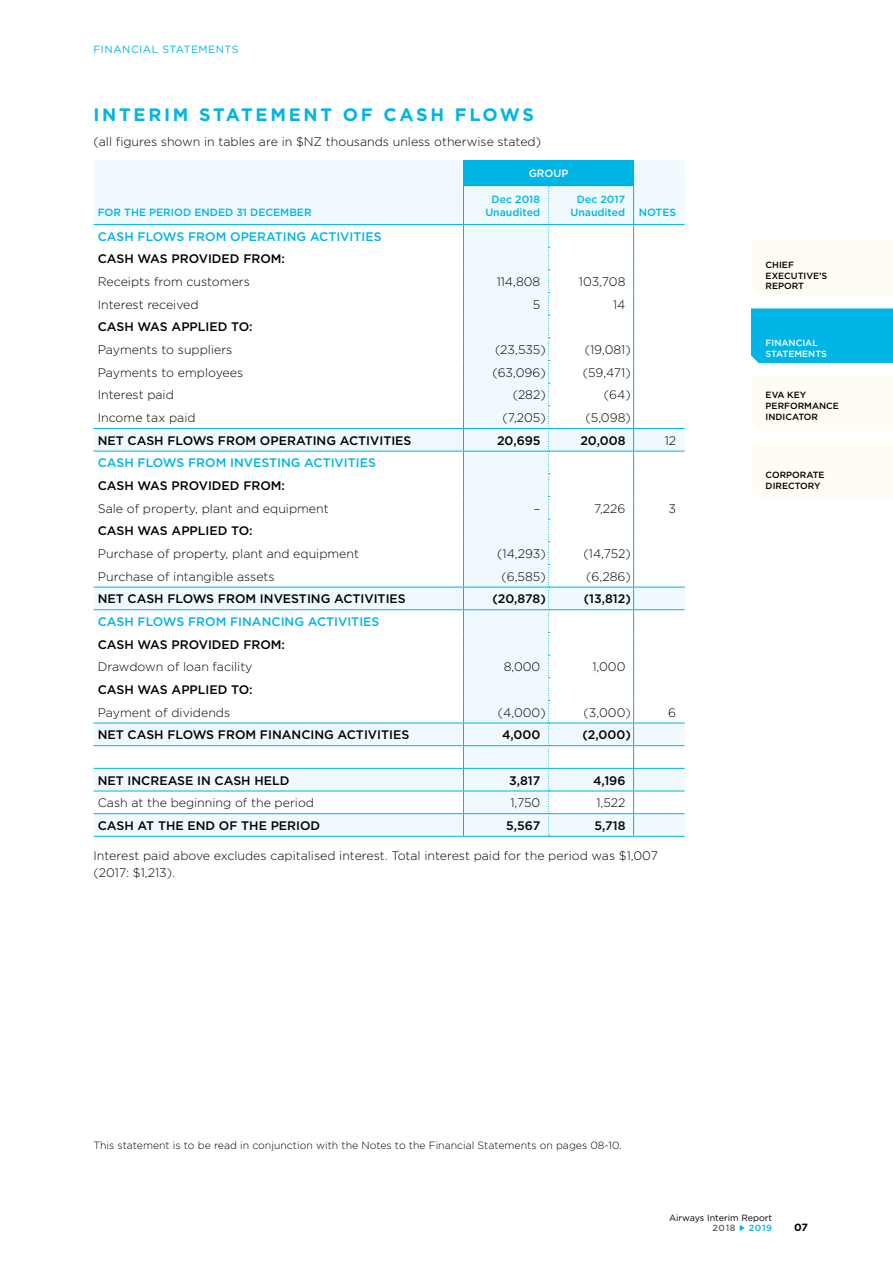
<style>
.page{position:relative;width:893px;height:1263px;background:#fff}
.page>*{position:absolute;margin:0;border:0;box-sizing:border-box;transform-origin:0 0}
.t1{font:700 18px "Gotham";letter-spacing:.15em;color:#00b5e5}
.t2{font:300 12.3px/16.5px "Gotham";color:#000}
.t3{font:500 12.3px "Gotham";color:#000}
.t4{font:500 12.3px "Gotham";color:#00b5e5}
.t5{font:300 10.5px "Gotham";color:#000}
.t6{font:500 10.5px/13.5px "Gotham";color:#00b5e5;text-align:center}
.t7{font:10.5px "Gotham";letter-spacing:.05em;color:#00b5e5}
.t8{font:500 10.5px "Gotham";color:#fff}
.t9{font:700 10.5px "Gotham";color:#000}
.t10{font:500 9px/10.8px "Gotham";color:#000}
.t11{font:9px "Gotham";color:#000}
.t12{font:500 9px/10.8px "Gotham";color:#fff}
.t13{font:500 9px "Gotham";color:#646363}
.t14{font:500 9px "Gotham";color:#00b5e5}
</style>
<div class="page">
<div style="left:751px;top:308px;width:142px;height:55px;background:#00b5e5"></div>
<svg style="left:94px;top:160px;width:591px;height:268px"></svg>
<div style="left:463px;top:160px;width:171px;height:26px;background:#00b5e5"></div>
<svg style="left:94px;top:429px;width:591px;height:407px"></svg>
<hr style="left:463px;top:224px;width:85px;height:1px;background:#00b5e5">
<hr style="left:549px;top:224px;width:85px;height:1px;background:#00b5e5">
<hr style="left:634px;top:224px;width:51px;height:1px;background:#00b5e5">
<hr style="left:94px;top:224px;width:369px;height:1px;background:#00b5e5">
<hr style="left:94px;top:428px;width:369px;height:1px;background:#00b5e5">
<hr style="left:463px;top:428px;width:85px;height:1px;background:#00b5e5">
<hr style="left:549px;top:428px;width:85px;height:1px;background:#00b5e5">
<hr style="left:634px;top:428px;width:51px;height:1px;background:#00b5e5">
<hr style="left:94px;top:451px;width:369px;height:1px;background:#00b5e5">
<hr style="left:463px;top:451px;width:85px;height:1px;background:#00b5e5">
<hr style="left:549px;top:451px;width:85px;height:1px;background:#00b5e5">
<hr style="left:634px;top:451px;width:51px;height:1px;background:#00b5e5">
<hr style="left:94px;top:587px;width:369px;height:1px;background:#00b5e5">
<hr style="left:463px;top:587px;width:85px;height:1px;background:#00b5e5">
<hr style="left:549px;top:587px;width:85px;height:1px;background:#00b5e5">
<hr style="left:634px;top:587px;width:51px;height:1px;background:#00b5e5">
<hr style="left:94px;top:609px;width:369px;height:1px;background:#00b5e5">
<hr style="left:463px;top:609px;width:85px;height:1px;background:#00b5e5">
<hr style="left:549px;top:609px;width:85px;height:1px;background:#00b5e5">
<hr style="left:634px;top:609px;width:51px;height:1px;background:#00b5e5">
<hr style="left:94px;top:723px;width:369px;height:1px;background:#00b5e5">
<hr style="left:463px;top:723px;width:85px;height:1px;background:#00b5e5">
<hr style="left:549px;top:723px;width:85px;height:1px;background:#00b5e5">
<hr style="left:634px;top:723px;width:51px;height:1px;background:#00b5e5">
<hr style="left:94px;top:745px;width:369px;height:1px;background:#00b5e5">
<hr style="left:463px;top:745px;width:85px;height:1px;background:#00b5e5">
<hr style="left:549px;top:745px;width:85px;height:1px;background:#00b5e5">
<hr style="left:634px;top:745px;width:51px;height:1px;background:#00b5e5">
<hr style="left:94px;top:768px;width:369px;height:1px;background:#00b5e5">
<hr style="left:463px;top:768px;width:85px;height:1px;background:#00b5e5">
<hr style="left:549px;top:768px;width:85px;height:1px;background:#00b5e5">
<hr style="left:634px;top:768px;width:51px;height:1px;background:#00b5e5">
<hr style="left:94px;top:791px;width:369px;height:1px;background:#00b5e5">
<hr style="left:463px;top:791px;width:85px;height:1px;background:#00b5e5">
<hr style="left:549px;top:791px;width:85px;height:1px;background:#00b5e5">
<hr style="left:634px;top:791px;width:51px;height:1px;background:#00b5e5">
<hr style="left:94px;top:813px;width:369px;height:1px;background:#00b5e5">
<hr style="left:463px;top:813px;width:85px;height:1px;background:#00b5e5">
<hr style="left:549px;top:813px;width:85px;height:1px;background:#00b5e5">
<hr style="left:634px;top:813px;width:51px;height:1px;background:#00b5e5">
<hr style="left:94px;top:836px;width:369px;height:1px;background:#00b5e5">
<hr style="left:463px;top:836px;width:86px;height:1px;background:#00b5e5">
<hr style="left:549px;top:836px;width:85px;height:1px;background:#00b5e5">
<hr style="left:634px;top:836px;width:51px;height:1px;background:#00b5e5">
<hr style="left:463px;top:186px;width:1px;height:38px;background:#00b5e5">
<hr style="left:633px;top:186px;width:1px;height:38px;background:#00b5e5">
<svg style="left:463px;top:225px;width:1px;height:611px"></svg>
<svg style="left:633px;top:225px;width:1px;height:611px"></svg>
<svg style="left:548px;top:186px;width:2px;height:650px"></svg>
<svg style="left:740px;top:1225px;width:5px;height:6px"></svg>
<div style="left:751px;top:241px;width:142px;height:54px;background:#fffcf3"></div>
<div style="left:751px;top:376px;width:142px;height:54px;background:#fffcf3"></div>
<div style="left:751px;top:444px;width:142px;height:54px;background:#fffcf3"></div>
<p class="t7" style="left:94px;top:43px;width:146px">FINANCIAL STATEMENTS</p>
<h1 class="t1" style="left:94px;top:102px;width:442px">INTERIM STATEMENT OF CASH FLOWS</h1>
<p class="t2" style="left:94px;top:133px;width:449px">(all figures shown in tables are in $NZ thousands unless otherwise stated)</p>
<p class="t6" style="left:98px;top:205px;width:215px">FOR THE PERIOD ENDED 31 DECEMBER</p>
<p class="t8" style="left:529px;top:167px;width:41px">GROUP</p>
<p class="t6" style="left:485px;top:192px;width:56px">Dec 2018<br>Unaudited</p>
<p class="t6" style="left:570px;top:192px;width:56px;text-align:right">Dec 2017<br>Unaudited</p>
<p class="t6" style="left:639px;top:205px;width:39px">NOTES</p>
<p class="t4" style="left:98px;top:228px;width:285px">CASH FLOWS FROM OPERATING ACTIVITIES</p>
<p class="t3" style="left:98px;top:251px;width:189px">CASH WAS PROVIDED FROM:</p>
<p class="t2" style="left:98px;top:273px;width:154px">Receipts from customers</p>
<p class="t2" style="left:497px;top:273px;width:45px">114,808</p>
<p class="t2" style="left:579px;top:273px;width:48px">103,708</p>
<p class="t2" style="left:98px;top:296px;width:102px">Interest received</p>
<p class="t2" style="left:533px;top:296px;width:9px">5</p>
<p class="t2" style="left:613px;top:296px;width:14px">14</p>
<p class="t3" style="left:98px;top:319px;width:156px">CASH WAS APPLIED TO:</p>
<p class="t2" style="left:98px;top:341px;width:136px">Payments to suppliers</p>
<p class="t2" style="left:495px;top:341px;width:52px">(23,535)</p>
<p class="t2" style="left:585px;top:341px;width:47px">(19,081)</p>
<p class="t2" style="left:98px;top:364px;width:147px">Payments to employees</p>
<p class="t2" style="left:492px;top:364px;width:55px">(63,096)</p>
<p class="t2" style="left:583px;top:364px;width:49px">(59,471)</p>
<p class="t2" style="left:98px;top:386px;width:78px">Interest paid</p>
<p class="t2" style="left:513px;top:386px;width:35px">(282)</p>
<p class="t2" style="left:604px;top:386px;width:28px">(64)</p>
<p class="t2" style="left:98px;top:409px;width:99px">Income tax paid</p>
<p class="t2" style="left:503px;top:409px;width:45px">(7,205)</p>
<p class="t2" style="left:585px;top:409px;width:47px">(5,098)</p>
<p class="t3" style="left:98px;top:432px;width:315px">NET CASH FLOWS FROM OPERATING ACTIVITIES</p>
<p class="t3" style="left:497px;top:432px;width:45px">20,695</p>
<p class="t3" style="left:580px;top:432px;width:47px">20,008</p>
<p class="t2" style="left:665px;top:432px;width:13px">12</p>
<p class="t4" style="left:98px;top:455px;width:280px">CASH FLOWS FROM INVESTING ACTIVITIES</p>
<p class="t3" style="left:98px;top:478px;width:189px">CASH WAS PROVIDED FROM:</p>
<p class="t2" style="left:98px;top:500px;width:232px">Sale of property, plant and equipment</p>
<p class="t2" style="left:534px;top:500px;width:8px">–</p>
<p class="t2" style="left:594px;top:500px;width:33px">7,226</p>
<p class="t2" style="left:669px;top:500px;width:9px">3</p>
<p class="t3" style="left:98px;top:523px;width:156px">CASH WAS APPLIED TO:</p>
<p class="t2" style="left:98px;top:545px;width:263px">Purchase of property, plant and equipment</p>
<p class="t2" style="left:497px;top:545px;width:50px">(14,293)</p>
<p class="t2" style="left:584px;top:545px;width:49px">(14,752)</p>
<p class="t2" style="left:98px;top:568px;width:178px">Purchase of intangible assets</p>
<p class="t2" style="left:501px;top:568px;width:46px">(6,585)</p>
<p class="t2" style="left:586px;top:568px;width:46px">(6,286)</p>
<p class="t3" style="left:98px;top:591px;width:309px">NET CASH FLOWS FROM INVESTING ACTIVITIES</p>
<p class="t3" style="left:492px;top:591px;width:55px">(20,878)</p>
<p class="t3" style="left:584px;top:591px;width:49px">(13,812)</p>
<p class="t4" style="left:98px;top:614px;width:283px">CASH FLOWS FROM FINANCING ACTIVITIES</p>
<p class="t3" style="left:98px;top:636px;width:189px">CASH WAS PROVIDED FROM:</p>
<p class="t2" style="left:98px;top:658px;width:156px">Drawdown of loan facility</p>
<p class="t2" style="left:504px;top:658px;width:38px">8,000</p>
<p class="t2" style="left:592px;top:658px;width:35px">1,000</p>
<p class="t3" style="left:98px;top:682px;width:156px">CASH WAS APPLIED TO:</p>
<p class="t2" style="left:98px;top:704px;width:134px">Payment of dividends</p>
<p class="t2" style="left:498px;top:704px;width:49px">(4,000)</p>
<p class="t2" style="left:584px;top:704px;width:49px">(3,000)</p>
<p class="t2" style="left:668px;top:704px;width:9px">6</p>
<p class="t3" style="left:98px;top:727px;width:313px">NET CASH FLOWS FROM FINANCING ACTIVITIES</p>
<p class="t3" style="left:502px;top:727px;width:40px">4,000</p>
<p class="t3" style="left:582px;top:727px;width:50px">(2,000)</p>
<p class="t3" style="left:98px;top:772px;width:193px">NET INCREASE IN CASH HELD</p>
<p class="t3" style="left:509px;top:772px;width:33px">3,817</p>
<p class="t3" style="left:593px;top:772px;width:34px">4,196</p>
<p class="t2" style="left:98px;top:794px;width:218px">Cash at the beginning of the period</p>
<p class="t2" style="left:510px;top:794px;width:31px">1,750</p>
<p class="t2" style="left:596px;top:794px;width:30px">1,522</p>
<p class="t3" style="left:98px;top:818px;width:224px">CASH AT THE END OF THE PERIOD</p>
<p class="t3" style="left:506px;top:818px;width:36px">5,567</p>
<p class="t3" style="left:594px;top:818px;width:33px">5,718</p>
<p class="t2" style="left:94px;top:847px;width:566px">Interest paid above excludes capitalised interest. Total interest paid for the period was $1,007 (2017: $1,213).</p>
<p class="t10" style="left:766px;top:259px;width:63px">CHIEF<br>EXECUTIVE’S<br>REPORT</p>
<p class="t12" style="left:766px;top:337px;width:63px">FINANCIAL<br>STATEMENTS</p>
<p class="t10" style="left:766px;top:389px;width:75px">EVA KEY<br>PERFORMANCE<br>INDICATOR</p>
<p class="t10" style="left:766px;top:469px;width:60px">CORPORATE<br>DIRECTORY</p>
<p class="t5" style="left:94px;top:1139px;width:530px">This statement is to be read in conjunction with the Notes to the Financial Statements on pages 08-10.</p>
<p class="t11" style="left:669px;top:1211px;width:105px">Airways Interim Report</p>
<p class="t13" style="left:712px;top:1222px;width:25px">2018</p>
<p class="t14" style="left:749px;top:1222px;width:25px">2019</p>
<p class="t9" style="left:794px;top:1220px;width:15px">07</p>
</div>
